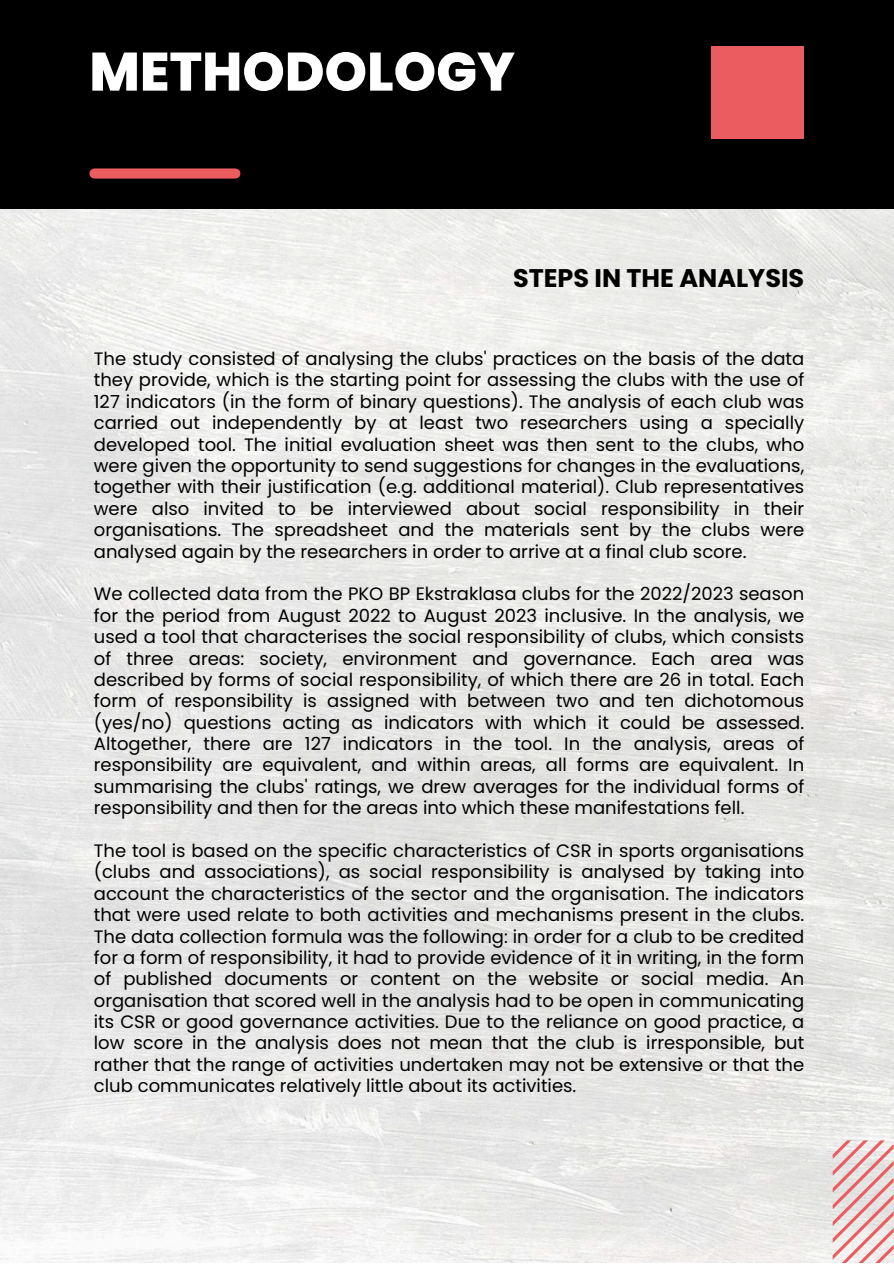
<style>
.page{position:relative;width:894px;height:1264px;background:#fff}
.page>*{position:absolute;margin:0;border:0;box-sizing:border-box;transform-origin:0 0}
.t1{font:800 54px "Poppins";color:#fff}
.t2{font:700 25.5px "Poppins";color:#000}
.t3{font:18px/21.3px "Poppins";color:#000;text-align:justify}
</style>
<div class="page">
<img style="left:0;top:209px;width:893px;height:1053px">
<div style="left:0;top:0;width:893px;height:209px;background:#000"></div>
<div style="left:94px;top:168px;width:141px;height:11px;background:#ea5c60"></div>
<div style="left:711px;top:46px;width:93px;height:93px;background:#ea5c60"></div>
<svg style="left:832px;top:1140px;width:61px;height:122px"></svg>
<h1 class="t1" style="left:89px;top:34px;width:427px">METHODOLOGY</h1>
<h2 class="t2" style="left:513px;top:260px;width:292px">STEPS IN THE ANALYSIS</h2>
<p class="t3" style="left:94px;top:348px;width:711px">The study consisted of analysing the clubs' practices on the basis of the data they provide, which is the starting point for assessing the clubs with the use of 127 indicators (in the form of binary questions). The analysis of each club was carried out independently by at least two researchers using a specially developed tool. The initial evaluation sheet was then sent to the clubs, who were given the opportunity to send suggestions for changes in the evaluations, together with their justification (e.g. additional material). Club representatives were also invited to be interviewed about social responsibility in their organisations. The spreadsheet and the materials sent by the clubs were analysed again by the researchers in order to arrive at a final club score.</p>
<p class="t3" style="left:94px;top:583px;width:711px">We collected data from the PKO BP Ekstraklasa clubs for the 2022/2023 season for the period from August 2022 to August 2023 inclusive. In the analysis, we used a tool that characterises the social responsibility of clubs, which consists of three areas: society, environment and governance. Each area was described by forms of social responsibility, of which there are 26 in total. Each form of responsibility is assigned with between two and ten dichotomous (yes/no) questions acting as indicators with which it could be assessed.<br>Altogether, there are 127 indicators in the tool. In the analysis, areas of responsibility are equivalent, and within areas, all forms are equivalent. In summarising the clubs' ratings, we drew averages for the individual forms of responsibility and then for the areas into which these manifestations fell.</p>
<p class="t3" style="left:94px;top:840px;width:711px">The tool is based on the specific characteristics of CSR in sports organisations (clubs and associations), as social responsibility is analysed by taking into account the characteristics of the sector and the organisation. The indicators that were used relate to both activities and mechanisms present in the clubs.<br>The data collection formula was the following: in order for a club to be credited for a form of responsibility, it had to provide evidence of it in writing, in the form of published documents or content on the website or social media. An organisation that scored well in the analysis had to be open in communicating its CSR or good governance activities. Due to the reliance on good practice, a low score in the analysis does not mean that the club is irresponsible, but rather that the range of activities undertaken may not be extensive or that the club communicates relatively little about its activities.</p>
</div>
